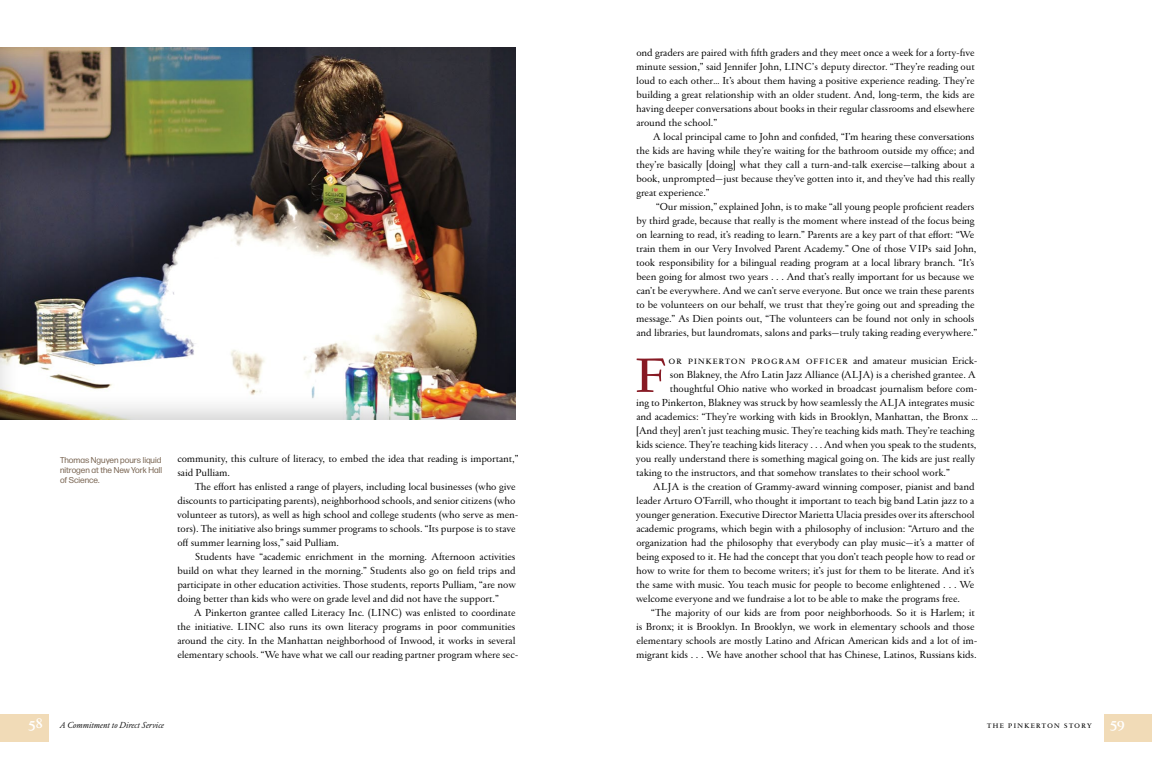
<style>
.page{position:relative;width:1152px;height:783px;background:#fff}
.page>*{position:absolute;margin:0;border:0;box-sizing:border-box;transform-origin:0 0}
.t1{font:69.5px "Garamond FB Text";color:#871a24}
.t2{font:11px/14px "Garamond FB Text";letter-spacing:-.005em;color:#000}
.t3{font:11px "Garamond FB Text";letter-spacing:.05em;color:#000}
.t4{font:italic 9.5px "Garamond FB Text";color:#000}
.t5{font:9.5px "Garamond FB Text";letter-spacing:.08em;color:#000}
.t6{font:8.5px/10px "Forma DJR Text";color:#7c6855;text-align:justify}
.s1{font-weight:700;font-style:normal;font-size:15px;color:#fff}
.s2{font-weight:700;font-size:15px;color:#fff}
</style>
<div class="page">
<div style="left:0;top:714px;width:49px;height:28px;background:#f1dbb7"></div>
<div style="left:1104px;top:714px;width:48px;height:28px;background:#f1dbb7"></div>
<div style="left:0;top:41px;width:525px;height:380px;background:#000;opacity:.2"></div>
<p class="t6" style="left:60px;top:455px;width:104px">Thomas Nguyen pours liquid nitrogen at the New York Hall of Science.</p>
<p class="t2" style="left:177px;top:452px;width:343px">community, this culture of literacy, to embed the idea that reading is important,” said Pulliam.</p>
<p class="t2" style="left:177px;top:480px;width:343px;text-indent:18px">The effort has enlisted a range of players, including local businesses (who give discounts to participating parents), neighborhood schools, and senior citizens (who volunteer as tutors), as well as high school and college students (who serve as men&shy;tors). The initiative also brings summer programs to schools. “Its purpose is to stave off summer learning loss,” said Pulliam.</p>
<p class="t2" style="left:177px;top:550px;width:340px;text-align:justify;text-indent:18px">Students have “academic enrichment in the morning. Afternoon activities build on what they learned in the morning.” Students also go on field trips and participate in other education activities. Those students, reports Pulliam, “are now doing better than kids who were on grade level and did not have the support.”</p>
<p class="t2" style="left:177px;top:606px;width:343px;text-indent:17px">A Pinkerton grantee called Literacy Inc. (LINC) was enlisted to coordinate the initiative. LINC also runs its own literacy programs in poor communities around the city. In the Manhattan neighborhood of Inwood, it works in several elementary schools. “We have what we call our reading partner program where sec-</p>
<p class="t2" style="left:636px;top:46px;width:340px;text-align:justify">ond graders are paired with fifth graders and they meet once a week for a forty-five minute session,” said Jennifer John, LINC’s deputy director. “They’re reading out loud to each other… It’s about them having a positive experience reading. They’re building a great relationship with an older student. And, long-term, the kids are having deeper conversations about books in their regular classrooms and elsewhere around the school.”</p>
<p class="t2" style="left:636px;top:130px;width:340px;text-align:justify;text-indent:17px">A local principal came to John and confided, “I’m hearing these conversations the kids are having while they’re waiting for the bathroom outside my office; and they’re basically [doing] what they call a turn-and-talk exercise—talking about a book, unprompted—just because they’ve gotten into it, and they’ve had this really great experience.”</p>
<p class="t2" style="left:636px;top:200px;width:343px;text-indent:20px">“Our mission,” explained John, is to make “all young people proficient readers by third grade, because that really is the moment where instead of the focus being on learning to read, it’s reading to learn.” Parents are a key part of that effort: “We train them in our Very Involved Parent Academy.” One of those VIPs said John, took responsibility for a bilingual reading program at a local library branch. “It’s been going for almost two years . . . And that’s really important for us because we can’t be everywhere. And we can’t serve everyone. But once we train these parents to be volunteers on our behalf, we trust that they’re going out and spreading the message.” As Dien points out, “The volunteers can be found not only in schools and libraries, but laundromats, salons and parks—truly taking reading everywhere.”</p>
<h1 class="t1" style="left:634px;top:336px;width:36px">f</h1>
<p class="t3" style="left:669px;top:355px;width:310px">or pinkerton program officer and amateur musician Erick-</p>
<p class="t2" style="left:670px;top:368px;width:307px">son Blakney, the Afro Latin Jazz Alliance (ALJA) is a cherished grantee. A</p>
<p class="t2" style="left:670px;top:382px;width:309px">thoughtful Ohio native who worked in broadcast journalism before com-</p>
<p class="t2" style="left:636px;top:396px;width:340px">ing to Pinkerton, Blakney was struck by how seamlessly the ALJA integrates music</p>
<p class="t2" style="left:636px;top:410px;width:343px">and academics: “They’re working with kids in Brooklyn, Manhattan, the Bronx …</p>
<p class="t2" style="left:636px;top:424px;width:340px">[And they] aren’t just teaching music. They’re teaching kids math. They’re teaching</p>
<p class="t2" style="left:636px;top:438px;width:342px">kids science. They’re teaching kids literacy . . . And when you speak to the students,</p>
<p class="t2" style="left:636px;top:452px;width:340px">you really understand there is something magical going on. The kids are just really</p>
<p class="t2" style="left:636px;top:466px;width:315px">taking to the instructors, and that somehow translates to their school work.”</p>
<p class="t2" style="left:653px;top:480px;width:323px">ALJA is the creation of Grammy-award winning composer, pianist and band</p>
<p class="t2" style="left:636px;top:494px;width:340px">leader Arturo O’Farrill, who thought it important to teach big band Latin jazz to a</p>
<p class="t2" style="left:636px;top:508px;width:340px">younger generation. Executive Director Marietta Ulacia presides over its afterschool</p>
<p class="t2" style="left:636px;top:522px;width:340px">academic programs, which begin with a philosophy of inclusion: “Arturo and the</p>
<p class="t2" style="left:636px;top:536px;width:340px">organization had the philosophy that everybody can play music—it’s a matter of</p>
<p class="t2" style="left:636px;top:550px;width:340px">being exposed to it. He had the concept that you don’t teach people how to read or</p>
<p class="t2" style="left:636px;top:564px;width:340px">how to write for them to become writers; it’s just for them to be literate. And it’s</p>
<p class="t2" style="left:636px;top:578px;width:340px">the same with music. You teach music for people to become enlightened . . . We</p>
<p class="t2" style="left:636px;top:592px;width:326px">welcome everyone and we fundraise a lot to be able to make the programs free.</p>
<p class="t2" style="left:651px;top:606px;width:325px">“The majority of our kids are from poor neighborhoods. So it is Harlem; it</p>
<p class="t2" style="left:636px;top:620px;width:340px">is Bronx; it is Brooklyn. In Brooklyn, we work in elementary schools and those</p>
<p class="t2" style="left:636px;top:634px;width:343px">elementary schools are mostly Latino and African American kids and a lot of im-</p>
<p class="t2" style="left:636px;top:648px;width:342px">migrant kids . . . We have another school that has Chinese, Latinos, Russians kids.</p>
<p class="t4" style="left:29px;top:720px;width:137px"><span class="s1">58</span> A Commitment to Direct Service</p>
<p class="t5" style="left:987px;top:720px;width:139px">the pinkerton story <span class="s2">59</span></p>
</div>
